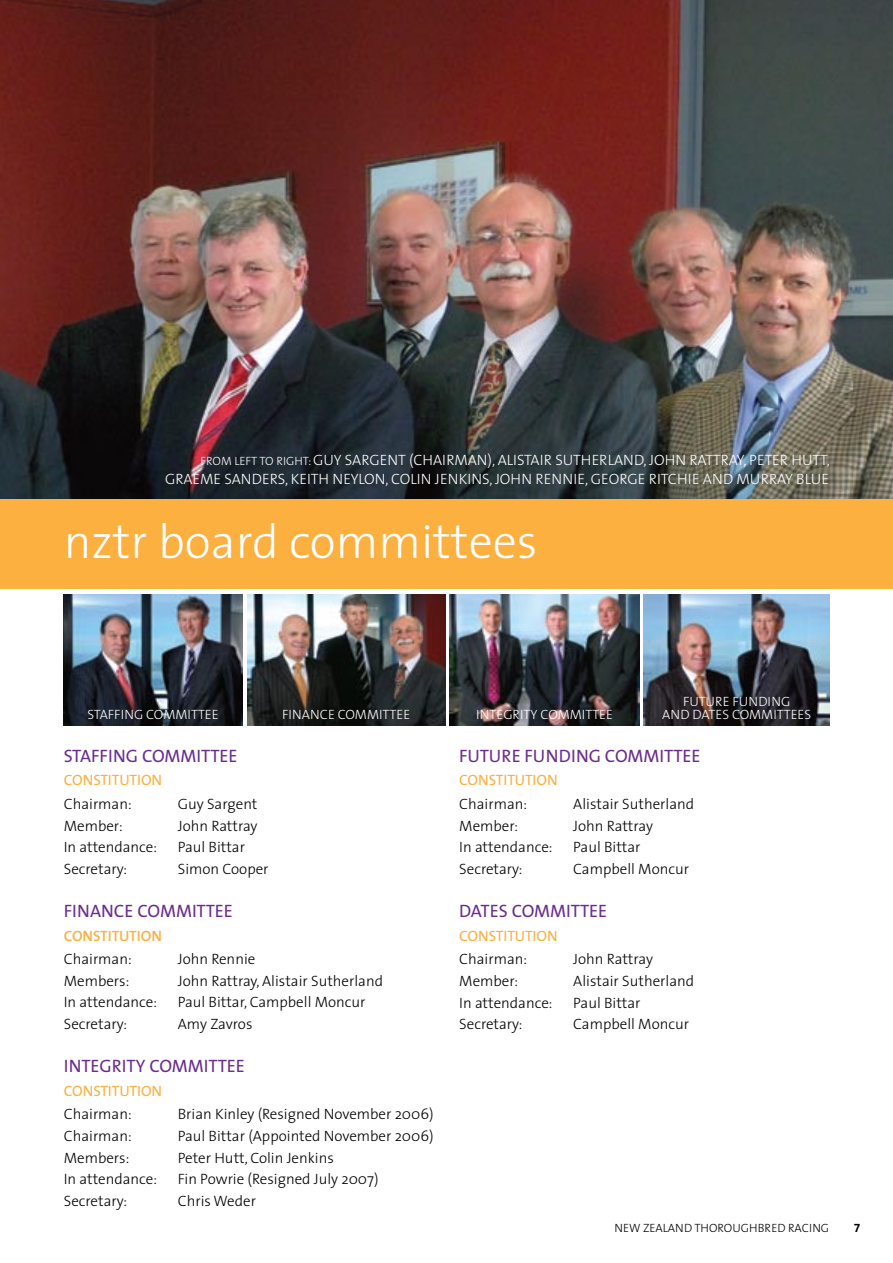
<style>
.page{position:relative;width:893px;height:1263px;background:#fff}
.page>*{position:absolute;margin:0;border:0;box-sizing:border-box;transform-origin:0 0}
.t1{font:300 48px "The Sans";color:#fff}
.t2{font:18px "The Sans Caps";color:#6a2d8e}
.t3{font:300 15px/21.6px "The Sans";color:#000}
.t4{font:300 15px/19.5px "The Sans";color:#fff;text-align:right}
.t5{font:15px "The Sans";color:#fbb040}
.t6{font:600 15px "The Sans";letter-spacing:-.01em;color:#fbb040}
.t7{font:300 13.5px/13.5px "The Sans";color:#fff;text-align:center}
.t8{font:300 12px "The Sans";color:#000}
.t9{font:12px "The Sans Bold Expert";color:#000}
.s1{font-size:12px}
</style>
<div class="page">
<img style="left:644px;top:594px;width:185px;height:131px">
<img style="left:450px;top:594px;width:189px;height:131px">
<img style="left:64px;top:594px;width:178px;height:131px">
<img style="left:247px;top:594px;width:198px;height:131px">
<img style="left:0;top:0;width:893px;height:500px">
<div style="left:0;top:500px;width:893px;height:89px;background:#fbb040"></div>
<p class="t4" style="left:165px;top:449px;width:666px"><span class="s1">From left to right:</span> G uy Sargent (C hairman), Alistair Sutherlan d, John Rattray, Peter H utt,<br>G raeme San ders, Keith Neylon, Colin Jenkins, John Renn ie, G eorge Ritchie an d Murray Blue</p>
<h1 class="t1" style="left:64px;top:502px;width:475px">nztr board committees</h1>
<p class="t7" style="left:88px;top:707px;width:133px">staffing comm ittee</p>
<p class="t7" style="left:282px;top:707px;width:129px">finance comm ittee</p>
<p class="t7" style="left:476px;top:707px;width:138px">integrity comm ittee</p>
<p class="t7" style="left:662px;top:694px;width:149px">future fun ding<br>an d dates comm ittees</p>
<p class="t2" style="left:64px;top:740px;width:18px">STAFFI</p>
<p class="t2" style="left:113px;top:740px;width:93px">NG COMMITTEE</p>
<p class="t5" style="left:64px;top:768px;width:100px">CONSTITUTION</p>
<p class="t3" style="left:64px;top:793px;width:98px">Chairman: G</p>
<p class="t3" style="left:188px;top:793px;width:71px">uy Sargent</p>
<p class="t3" style="left:64px;top:814px;width:60px">Member:</p>
<p class="t3" style="left:64px;top:814px;width:195px;text-indent:114px">John Rattray<br>I n attendance: Paul Bittar<br>Secretary:</p>
<p class="t3" style="left:178px;top:857px;width:92px">Simon Cooper</p>
<p class="t2" style="left:64px;top:896px;width:137px">FI NANCE COMMITTEE</p>
<p class="t6" style="left:64px;top:923px;width:100px">CONSTITUTION</p>
<p class="t3" style="left:64px;top:948px;width:69px">Chairman:</p>
<p class="t3" style="left:178px;top:948px;width:79px">John Rennie</p>
<p class="t3" style="left:64px;top:969px;width:67px">Members:</p>
<p class="t3" style="left:64px;top:969px;width:321px;text-indent:114px">John Rattray, Alistair Sutherland<br>I n attendance: Paul Bittar, Campbell Moncur<br>Secretary: A</p>
<p class="t3" style="left:187px;top:1013px;width:67px">my Zavros</p>
<p class="t2" style="left:64px;top:1051px;width:149px">INTEGRITY COMMITTEE</p>
<p class="t5" style="left:64px;top:1078px;width:100px">CONSTITUTION</p>
<p class="t3" style="left:64px;top:1103px;width:98px">Chairman: B</p>
<p class="t3" style="left:186px;top:1103px;width:249px">rian Kinley (Resigned November 2006)</p>
<p class="t3" style="left:64px;top:1125px;width:96px">Chairman: P</p>
<p class="t3" style="left:185px;top:1125px;width:250px">aul Bittar (Appointed November 2006)</p>
<p class="t3" style="left:64px;top:1146px;width:96px">Members: P</p>
<p class="t3" style="left:185px;top:1146px;width:150px">eter H utt, Colin Jenkins</p>
<p class="t3" style="left:64px;top:1168px;width:95px">I n attendance:</p>
<p class="t3" style="left:178px;top:1168px;width:202px">Fin Powrie (Resigned July 2007)</p>
<p class="t3" style="left:64px;top:1189px;width:96px">Secretary: C</p>
<p class="t3" style="left:187px;top:1189px;width:71px">hris Weder</p>
<p class="t2" style="left:459px;top:740px;width:209px">FUTURE FU NDI NG COMMITTEE</p>
<p class="t5" style="left:459px;top:768px;width:100px">CONSTITUTION</p>
<p class="t3" style="left:459px;top:793px;width:98px">Chairman: A</p>
<p class="t3" style="left:582px;top:793px;width:113px">listair Sutherland</p>
<p class="t3" style="left:459px;top:814px;width:60px">Member:</p>
<p class="t3" style="left:459px;top:814px;width:195px;text-indent:114px">John Rattray<br>I n attendance: Paul Bittar<br>Secretary: C</p>
<p class="t3" style="left:582px;top:857px;width:109px">ampbell Moncur</p>
<p class="t2" style="left:459px;top:896px;width:22px">DATES</p>
<p class="t2" style="left:512px;top:896px;width:64px">COMMITTEE</p>
<p class="t5" style="left:459px;top:923px;width:100px">CONSTITUTION</p>
<p class="t3" style="left:459px;top:948px;width:69px">Chairman:</p>
<p class="t3" style="left:573px;top:948px;width:81px">John Rattray</p>
<p class="t3" style="left:459px;top:969px;width:94px">Member: A</p>
<p class="t3" style="left:459px;top:969px;width:236px;text-indent:123px">listair Sutherland<br>I n attendance: Paul Bittar<br>Secretary: C</p>
<p class="t3" style="left:582px;top:1013px;width:109px">ampbell Moncur</p>
<p class="t8" style="left:614px;top:1218px;width:216px">New Zealan d Thoroughbred Racing</p>
<p class="t9" style="left:854px;top:1218px;width:8px">7</p>
</div>
